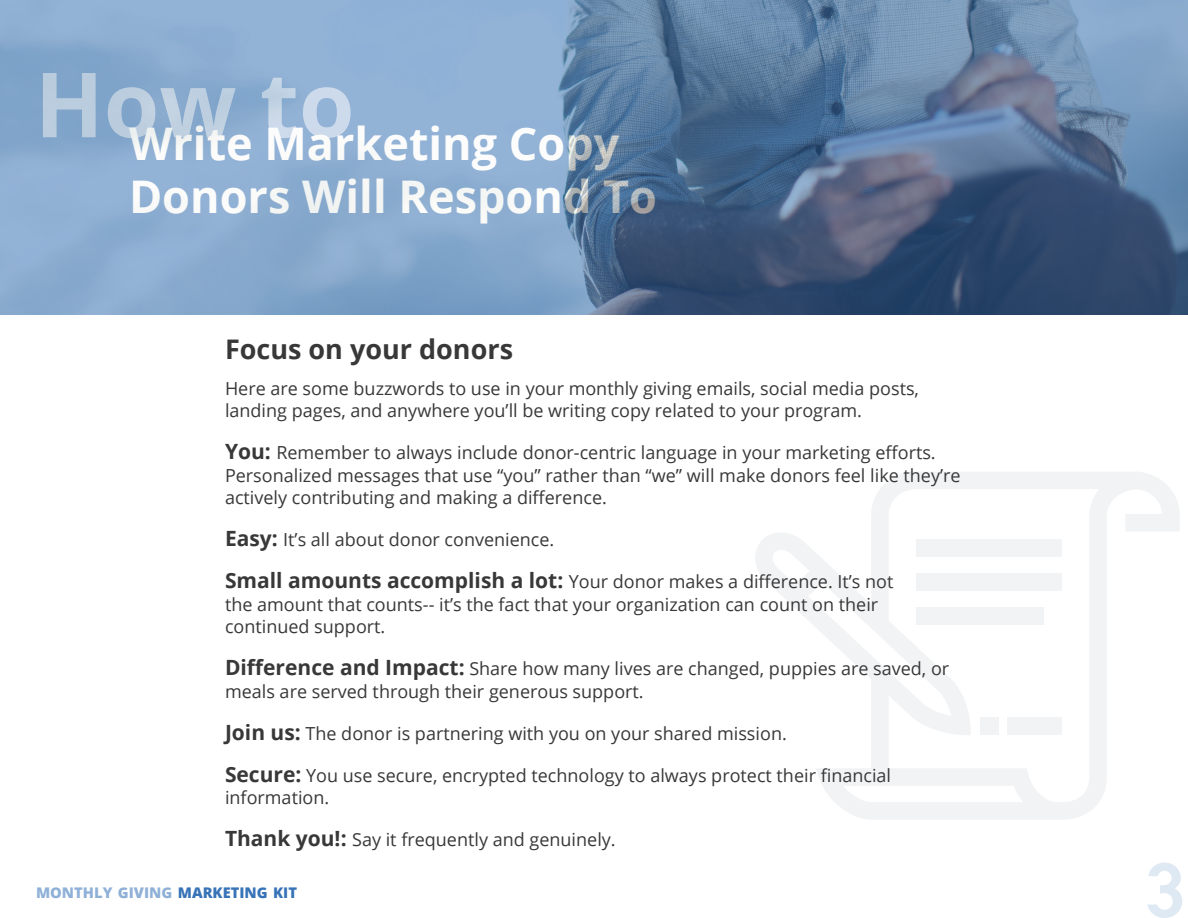
<style>
.page{position:relative;width:1188px;height:918px;background:#fff}
.page>*{position:absolute;margin:0;border:0;box-sizing:border-box;transform-origin:0 0}
.t1{font:700 90px "Open Sans";color:#fff}
.t2{font:700 75px "billcorpm 3";color:#dfe9f4}
.Header_1{font:700 45px/52.5px "Open Sans";color:#fff}
.SubHeader{font:700 27px "Open Sans";color:#383839}
.BODY{font:18px/22.5px "Open Sans";color:#383839}
.t3{font:800 14.7px "Open Sans";color:#90b1d7}
.s1{font-weight:700;font-size:21px}
.s2{color:#3873b8}
</style>
<div class="page">
<svg style="left:755px;top:472px;width:424px;height:348px"></svg>
<div style="left:916px;top:539px;width:146px;height:18px;background:#f2f3f4"></div>
<div style="left:916px;top:573px;width:146px;height:18px;background:#f2f3f4"></div>
<div style="left:916px;top:607px;width:128px;height:18px;background:#f2f3f4"></div>
<div style="left:1007px;top:717px;width:55px;height:18px;background:#f2f3f4"></div>
<div style="left:980px;top:717px;width:18px;height:18px;background:#f2f3f4"></div>
<img style="left:0;top:0;width:1188px;height:315px">
<h1 class="t1" style="left:35px;top:41px;width:321px">How to</h1>
<p class="Header_1" style="left:129px;top:117px;width:530px">Write Marketing Copy<br>Donors Will Respond To</p>
<p class="SubHeader" style="left:225px;top:330px;width:290px">Focus on your donors</p>
<p class="BODY" style="left:225px;top:377px;width:696px">Here are some buzzwords to use in your monthly giving emails, social media posts, landing pages, and anywhere you’ll be writing copy related to your program.</p>
<p class="BODY" style="left:225px;top:441px;width:737px"><span class="s1">You:</span> Remember to always include donor-centric language in your marketing efforts.<br>Personalized messages that use “you” rather than “we” will make donors feel like they’re actively contributing and making a difference.</p>
<p class="BODY" style="left:225px;top:528px;width:331px"><span class="s1">Easy:</span> It’s all about donor convenience.</p>
<p class="BODY" style="left:225px;top:570px;width:670px"><span class="s1">Small amounts accomplish a lot:</span> Your donor makes a difference. It’s not the amount that counts-- it’s the fact that your organization can count on their continued support.</p>
<p class="BODY" style="left:225px;top:657px;width:726px"><span class="s1">Difference and Impact:</span> Share how many lives are changed, puppies are saved, or meals are served through their generous support.</p>
<p class="BODY" style="left:225px;top:722px;width:563px"><span class="s1">Join us:</span> The donor is partnering with you on your shared mission.</p>
<p class="BODY" style="left:225px;top:764px;width:668px"><span class="s1">Secure:</span> You use secure, encrypted technology to always protect their financial information.</p>
<p class="BODY" style="left:225px;top:828px;width:392px"><span class="s1">Thank you!:</span> Say it frequently and genuinely.</p>
<p class="t3" style="left:36px;top:882px;width:263px">MONTHLY GIVING <span class="s2">MARKETING KIT</span></p>
<h2 class="t2" style="left:1146px;top:837px;width:41px">3</h2>
</div>
